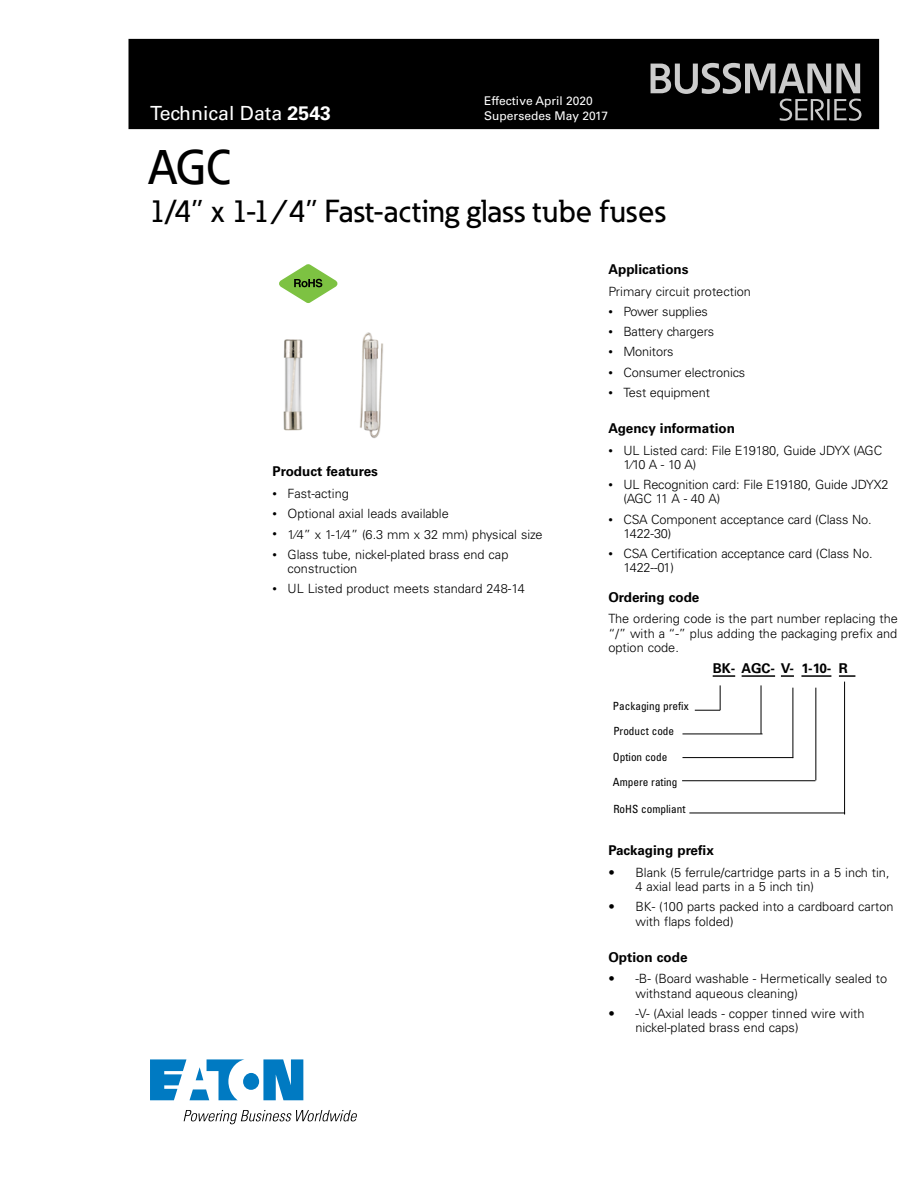
<style>
.page{position:relative;width:918px;height:1188px;background:#fff}
.page>*{position:absolute;margin:0;border:0;box-sizing:border-box;transform-origin:0 0}
.t1{font:500 48px "Eaton";color:#000}
.t2{font:500 31.5px "Eaton";color:#000}
.t3{font:19.5px "Univers LT Std";color:#fff}
.t4{font:700 13.5px "Univers LT Std";color:#000}
.t5{font:300 12.75px/14.2px "Univers LT Std";color:#000}
.t6{font:300 12.75px/14.2px "Univers";letter-spacing:-.01em;color:#000}
.t7{font:12px/15px "Univers LT Std";color:#fff}
.t8{font:condensed 11.25px/24.5px "Univers LT Std";color:#000}
.s1{font-weight:700}
.s2{font-family:"Univers";font-size:9px}
.s3{font-size:9px}
</style>
<div class="page">
<div style="left:129px;top:39px;width:750px;height:90px;background:#000"></div>
<svg style="left:651px;top:63px;width:210px;height:58px"></svg>
<svg style="left:150px;top:1059px;width:153px;height:41px"></svg>
<svg style="left:184px;top:1110px;width:173px;height:14px"></svg>
<svg style="left:279px;top:264px;width:58px;height:39px"></svg>
<img style="left:359px;top:332px;width:24px;height:106px">
<img style="left:283px;top:339px;width:20px;height:92px">
<hr style="left:713px;top:675px;width:22px;height:2px;background:#000">
<hr style="left:742px;top:675px;width:33px;height:2px;background:#000">
<svg style="left:781px;top:675px;width:13px;height:2px"></svg>
<hr style="left:801px;top:675px;width:30px;height:2px;background:#000">
<svg style="left:839px;top:675px;width:16px;height:2px"></svg>
<svg style="left:695px;top:685px;width:26px;height:26px"></svg>
<hr style="left:761px;top:685px;width:1px;height:49px;background:#000">
<hr style="left:682px;top:734px;width:81px;height:1px;background:#000">
<hr style="left:793px;top:688px;width:1px;height:70px;background:#000">
<hr style="left:682px;top:757px;width:111px;height:1px;background:#000">
<hr style="left:815px;top:688px;width:1px;height:92px;background:#000">
<hr style="left:682px;top:780px;width:133px;height:1px;background:#000">
<hr style="left:689px;top:813px;width:156px;height:1px;background:#000">
<hr style="left:844px;top:682px;width:1px;height:132px;background:#000">
<h3 class="t3" style="left:150px;top:102px;width:183px">Technical Data <span class="s1">2543</span></h3>
<p class="t7" style="left:484px;top:93px;width:126px">Effective April 2020<br>Supersedes May 2017</p>
<h1 class="t1" style="left:149px;top:138px;width:83px">AGC</h1>
<h2 class="t2" style="left:149px;top:192px;width:518px">1/4” x 1-1⁄4” Fast-acting glass tube fuses</h2>
<p class="t4" style="left:273px;top:464px;width:107px">Product features</p>
<p class="t5" style="left:273px;top:486px;width:78px"><span class="s2">•</span> Fast-acting</p>
<p class="t5" style="left:273px;top:507px;width:178px"><span class="s2">•</span> Optional axial leads available</p>
<p class="t5" style="left:273px;top:527px;width:272px"><span class="s2">•</span> 1⁄4” x 1-1⁄4” (6.3 mm x 32 mm) physical size</p>
<p class="t5" style="left:288px;top:547px;width:222px;text-indent:-15px"><span class="s2">•</span> Glass tube, nickel-plated brass end cap construction</p>
<p class="t5" style="left:273px;top:582px;width:254px"><span class="s2">•</span> UL Listed product meets standard 248-14</p>
<p class="t4" style="left:608px;top:261px;width:82px">Applications</p>
<p class="t5" style="left:608px;top:284px;width:144px">Primary circuit protection</p>
<p class="t5" style="left:608px;top:304px;width:101px"><span class="s2">•</span> Power supplies</p>
<p class="t5" style="left:608px;top:325px;width:107px"><span class="s2">•</span> Battery chargers</p>
<p class="t5" style="left:608px;top:345px;width:67px"><span class="s2">•</span> Monitors</p>
<p class="t5" style="left:608px;top:365px;width:138px"><span class="s2">•</span> Consumer electronics</p>
<p class="t5" style="left:608px;top:385px;width:103px"><span class="s2">•</span> Test equipment</p>
<p class="t4" style="left:608px;top:420px;width:128px">Agency information</p>
<p class="t6" style="left:623px;top:443px;width:260px;text-indent:-15px"><span class="s3">•</span> UL Listed card: File E19180, Guide JDYX (AGC<br>1⁄10 A - 10 A)</p>
<p class="t6" style="left:623px;top:478px;width:267px;text-indent:-15px"><span class="s3">•</span> UL Recognition card: File E19180, Guide JDYX2 (AGC 11 A - 40 A)</p>
<p class="t6" style="left:623px;top:512px;width:250px;text-indent:-15px"><span class="s3">•</span> CSA Component acceptance card (Class No.<br>1422-30)</p>
<p class="t6" style="left:623px;top:547px;width:251px;text-indent:-15px"><span class="s3">•</span> CSA Certification acceptance card (Class No.<br>1422--01)</p>
<p class="t4" style="left:608px;top:589px;width:93px">Ordering code</p>
<p class="t6" style="left:608px;top:612px;width:291px;text-align:justify">The ordering code is the part number replacing the “/” with a “-” plus adding the packaging prefix and option code.</p>
<p class="t8" style="left:613px;top:694px;width:77px">Packaging prefix</p>
<p class="t8" style="left:613px;top:719px;width:62px">Product code</p>
<p class="t8" style="left:613px;top:745px;width:66px">Option code<br>Ampere rating</p>
<p class="t8" style="left:613px;top:797px;width:74px">RoHS compliant</p>
<p class="t4" style="left:713px;top:660px;width:137px">BK- AGC- V- 1-10- R</p>
<p class="t4" style="left:608px;top:843px;width:107px">Packaging prefix</p>
<p class="t5" style="left:635px;top:865px;width:256px;text-indent:-27px">• Blank (5 ferrule/cartridge parts in a 5 inch tin,<br>4 axial lead parts in a 5 inch tin)</p>
<p class="t5" style="left:635px;top:900px;width:260px;text-indent:-27px">• BK- (100 parts packed into a cardboard carton with flaps folded)</p>
<p class="t4" style="left:608px;top:949px;width:81px">Option code</p>
<p class="t5" style="left:635px;top:972px;width:253px;text-indent:-27px">• -B- (Board washable - Hermetically sealed to withstand aqueous cleaning)</p>
<p class="t5" style="left:635px;top:1006px;width:231px;text-indent:-27px">• -V- (Axial leads - copper tinned wire with nickel-plated brass end caps)</p>
</div>
